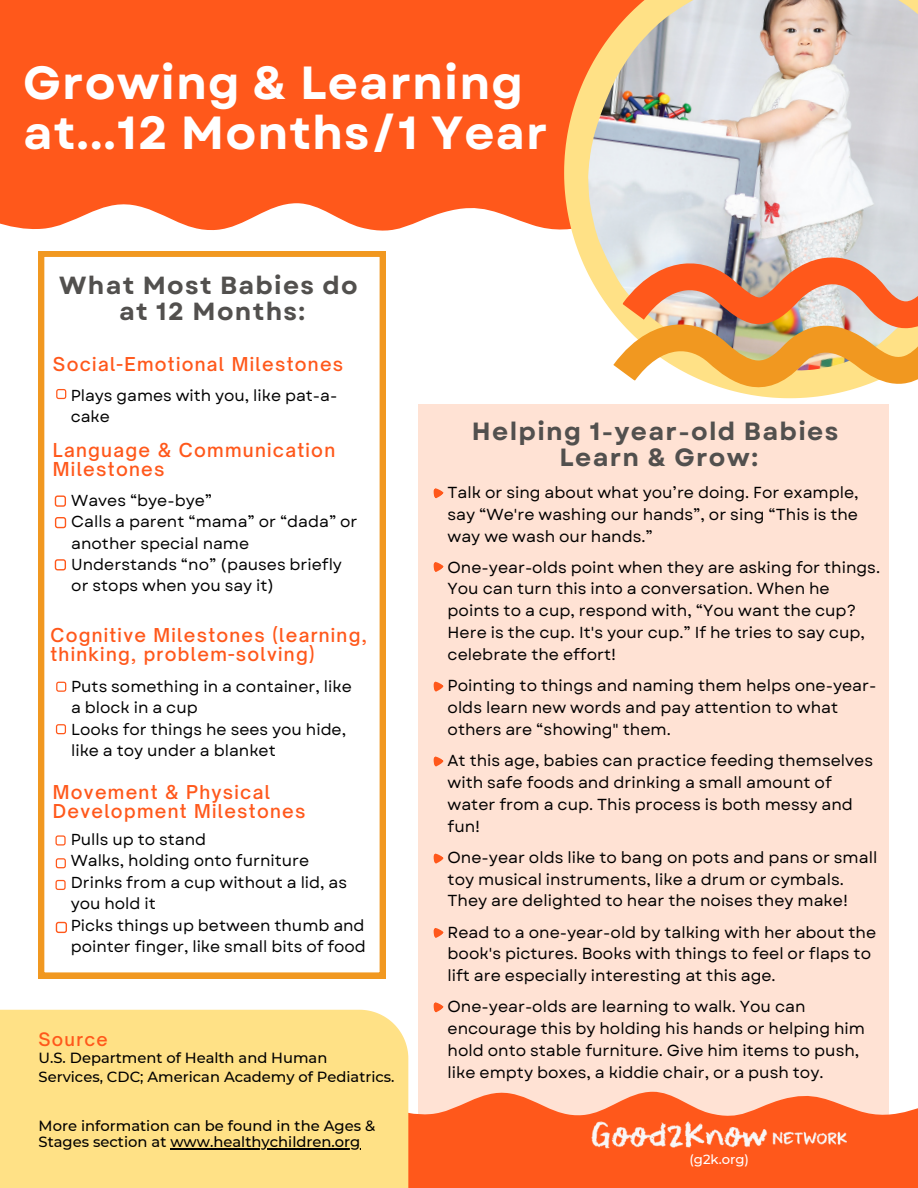
<style>
.page{position:relative;width:918px;height:1188px;background:#fff}
.page>*{position:absolute;margin:0;border:0;box-sizing:border-box;transform-origin:0 0}
.t1{font:700 46.35px "Garet";letter-spacing:.025em;color:#fff}
.t2{font:700 24.9px "Garet";letter-spacing:.055em;color:#52504e}
.t3{font:700 24.75px "Garet";letter-spacing:.055em;color:#52504e}
.t4{font:500 18.45px/19.2px "Open Sauce One";letter-spacing:.07em;color:#ff581b}
.t5{font:500 18.3px/19.2px "Open Sauce One";letter-spacing:.07em;color:#ff581b}
.t6{font:500 17.7px "Open Sauce One";letter-spacing:.075em;color:#ff581b}
.t7{font:15.9px/21.9px "Garet";color:#000}
.t8{font:500 14.7px/15.8px "Montserrat";color:#000}
.t9{font:500 13.2px "Montserrat";color:#fff}
</style>
<div class="page">
<div style="left:418px;top:404px;width:470px;height:747px;background:#ffe2d4"></div>
<svg style="left:408px;top:1089px;width:510px;height:99px;fill:#ff581b"></svg>
<div style="left:0;top:1010px;width:408px;height:178px;background:#ffe186"></div>
<svg style="left:433px;top:488px;width:11px;height:11px"></svg>
<svg style="left:433px;top:562px;width:11px;height:10px"></svg>
<svg style="left:433px;top:756px;width:11px;height:11px"></svg>
<svg style="left:433px;top:853px;width:11px;height:11px"></svg>
<div style="left:0;top:0;width:564px;height:231px;background:#ff581b"></div>
<svg style="left:564px;top:0;width:24px;height:274px;background:#ffac66"></svg>
<img style="left:592px;top:1102px;width:254px;height:66px">
<svg style="left:39px;top:251px;width:346px;height:727px"></svg>
<svg style="left:56px;top:389px;width:10px;height:10px"></svg>
<svg style="left:55px;top:495px;width:11px;height:12px"></svg>
<svg style="left:56px;top:682px;width:10px;height:10px"></svg>
<svg style="left:56px;top:880px;width:10px;height:10px"></svg>
<svg style="left:56px;top:835px;width:10px;height:11px"></svg>
<svg style="left:56px;top:858px;width:10px;height:10px"></svg>
<svg style="left:56px;top:724px;width:10px;height:10px"></svg>
<svg style="left:433px;top:681px;width:11px;height:11px"></svg>
<svg style="left:55px;top:517px;width:11px;height:11px"></svg>
<svg style="left:56px;top:922px;width:11px;height:11px"></svg>
<svg style="left:433px;top:1002px;width:11px;height:11px"></svg>
<svg style="left:55px;top:559px;width:11px;height:11px"></svg>
<svg style="left:433px;top:928px;width:11px;height:10px"></svg>
<hr style="left:170px;top:1148px;width:190px;height:1px;background:#000">
<img style="left:588px;top:0;width:330px;height:310px">
<svg style="left:620px;top:218px;width:298px;height:66px;background:#d6bdb6"></svg>
<svg style="left:611px;top:284px;width:307px;height:153px"></svg>
<p class="t1" style="left:23px;top:50px;width:501px">Growing &amp; Learning</p>
<p class="t1" style="left:23px;top:100px;width:526px">at...12 Months/1 Year</p>
<p class="t3" style="left:59px;top:268px;width:300px">What Most Babies do</p>
<p class="t3" style="left:119px;top:294px;width:187px">at 12 Months:</p>
<p class="t5" style="left:53px;top:355px;width:292px">Social-Emotional Milestones</p>
<p class="t7" style="left:71px;top:384px;width:268px">Plays games with you, like pat-a&shy;cake</p>
<p class="t4" style="left:53px;top:440px;width:284px">Language &amp; Communication<br>Milestones</p>
<p class="t7" style="left:71px;top:490px;width:142px">Waves “bye-bye”</p>
<p class="t7" style="left:71px;top:511px;width:288px;line-height:21.3px">Calls a parent “mama” or “dada” or another special name</p>
<p class="t7" style="left:71px;top:554px;width:272px">Understands “no” (pauses briefly</p>
<p class="t7" style="left:71px;top:575px;width:205px">or stops when you say it)</p>
<p class="t5" style="left:51px;top:625px;width:318px">Cognitive Milestones (learning, thinking, problem-solving)</p>
<p class="t7" style="left:71px;top:676px;width:282px;line-height:21.3px">Puts something in a container, like a block in a cup</p>
<p class="t7" style="left:71px;top:718px;width:277px">Looks for things he sees you hide,</p>
<p class="t7" style="left:71px;top:740px;width:206px">like a toy under a blanket</p>
<p class="t5" style="left:53px;top:782px;width:254px">Movement &amp; Physical<br>Development Milestones</p>
<p class="t7" style="left:71px;top:829px;width:137px">Pulls up to stand</p>
<p class="t7" style="left:71px;top:850px;width:240px">Walks, holding onto furniture</p>
<p class="t7" style="left:71px;top:872px;width:278px;line-height:21.3px">Drinks from a cup without a lid, as you hold it</p>
<p class="t7" style="left:71px;top:914px;width:297px;line-height:21.3px">Picks things up between thumb and pointer finger, like small bits of food</p>
<p class="t6" style="left:38px;top:1028px;width:71px">Source</p>
<p class="t8" style="left:39px;top:1049px;width:290px">U.S. Department of Health and Human</p>
<p class="t8" style="left:39px;top:1069px;width:358px">Services, CDC; American Academy of Pediatrics.</p>
<p class="t8" style="left:39px;top:1118px;width:338px">More information can be found in the Ages &amp;<br>Stages section at www.healthychildren.org</p>
<p class="t2" style="left:472px;top:414px;width:368px">Helping 1-year-old Babies</p>
<p class="t2" style="left:560px;top:440px;width:200px">Learn &amp; Grow:</p>
<p class="t7" style="left:448px;top:481px;width:413px;text-align:justify">Talk or sing about what you’re doing. For example, say “We're washing our hands”, or sing “This is the way we wash our hands.”</p>
<p class="t7" style="left:448px;top:556px;width:434px">One-year-olds point when they are asking for things.<br>You can turn this into a conversation. When he points to a cup, respond with, “You want the cup?<br>Here is the cup. It's your cup.” If he tries to say cup, celebrate the effort!</p>
<p class="t7" style="left:448px;top:675px;width:430px">Pointing to things and naming them helps one-year&shy;olds learn new words and pay attention to what others are “showing" them.</p>
<p class="t7" style="left:448px;top:750px;width:427px">At this age, babies can practice feeding themselves with safe foods and drinking a small amount of water from a cup. This process is both messy and fun!</p>
<p class="t7" style="left:448px;top:846px;width:431px">One-year olds like to bang on pots and pans or small toy musical instruments, like a drum or cymbals.<br>They are delighted to hear the noises they make!</p>
<p class="t7" style="left:448px;top:921px;width:430px">Read to a one-year-old by talking with her about the book's pictures. Books with things to feel or flaps to lift are especially interesting at this age.</p>
<p class="t7" style="left:448px;top:996px;width:419px">One-year-olds are learning to walk. You can encourage this by holding his hands or helping him hold onto stable furniture. Give him items to push, like empty boxes, a kiddie chair, or a push toy.</p>
<p class="t9" style="left:689px;top:1151px;width:61px">(g2k.org)</p>
</div>
